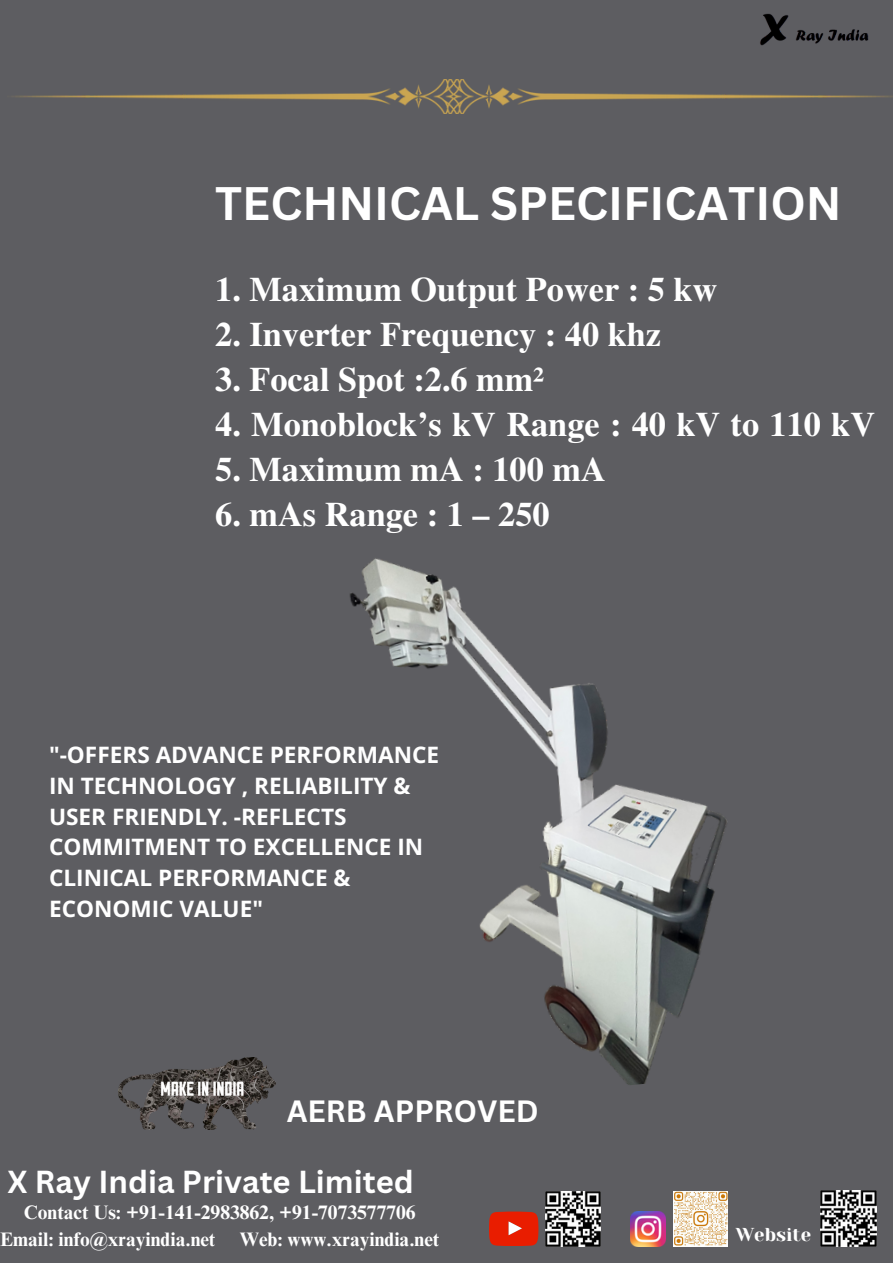
<style>
.page{position:relative;width:893px;height:1264px;background:#fff}
.page>*{position:absolute;margin:0;border:0;box-sizing:border-box;transform-origin:0 0}
.t1{font:700 45.75px "Canva Sans";color:#fff}
.t2{font:700 34.35px "Te X Gyre Termes";color:#fff}
.t3{font:700 30.9px "Canva Sans";color:#fff}
.t4{font:700 30px "Canva Sans";color:#fff}
.t5{font:700 22.65px/30.6px "Open Sans";color:#fff}
.t6{font:700 19.5px "Times NRMT Pro";color:#fff}
.t7{font:18.6px "Yeseva One";color:#fff}
</style>
<div class="page">
<div style="left:0;top:0;width:892px;height:1262px;background:#5d5d61"></div>
<svg style="left:489px;top:1211px;width:49px;height:35px;background:#e02d13"></svg>
<img style="left:631px;top:1211px;width:34px;height:35px">
<img style="left:820px;top:1190px;width:56px;height:56px">
<img style="left:546px;top:1191px;width:55px;height:55px">
<img style="left:673px;top:1191px;width:54px;height:55px">
<img style="left:118px;top:1057px;width:158px;height:72px">
<img style="left:350px;top:558px;width:377px;height:527px">
<img style="left:12px;top:80px;width:880px;height:34px">
<img style="left:760px;top:13px;width:109px;height:33px">
<p class="t1" style="left:215px;top:171px;width:628px">TECHNICAL SPECIFICATION</p>
<p class="t2" style="left:215px;top:262px;width:503px">1. Maximum Output Power : 5 kw</p>
<p class="t2" style="left:215px;top:307px;width:447px">2. Inverter Frequency : 40 khz</p>
<p class="t2" style="left:215px;top:352px;width:330px">3. Focal Spot :2.6 mm²</p>
<p class="t2" style="left:215px;top:397px;width:661px">4. Monoblock’s kV Range : 40 kV to 110 kV</p>
<p class="t2" style="left:215px;top:442px;width:392px">5. Maximum mA : 100 mA</p>
<p class="t2" style="left:215px;top:487px;width:336px">6. mAs Range : 1 – 250</p>
<p class="t5" style="left:49px;top:739px;width:391px">"-OFFERS ADVANCE PERFORMANCE<br>IN TECHNOLOGY , RELIABILITY &amp;<br>USER FRIENDLY. -REFLECTS<br>COMMITMENT TO EXCELLENCE IN<br>CLINICAL PERFORMANCE &amp;<br>ECONOMIC VALUE"</p>
<p class="t4" style="left:287px;top:1090px;width:253px">AERB APPROVED</p>
<p class="t3" style="left:8px;top:1160px;width:408px">X Ray India Private Limited</p>
<p class="t6" style="left:24px;top:1204px;width:393px">Contact Us: +91-141-2983862, +91-7073577706</p>
<p class="t6" style="left:0;top:1231px;width:441px">Email: info@xrayindia.net Web: www.xrayindia.net</p>
<p class="t7" style="left:735px;top:1224px;width:77px">Website</p>
</div>
